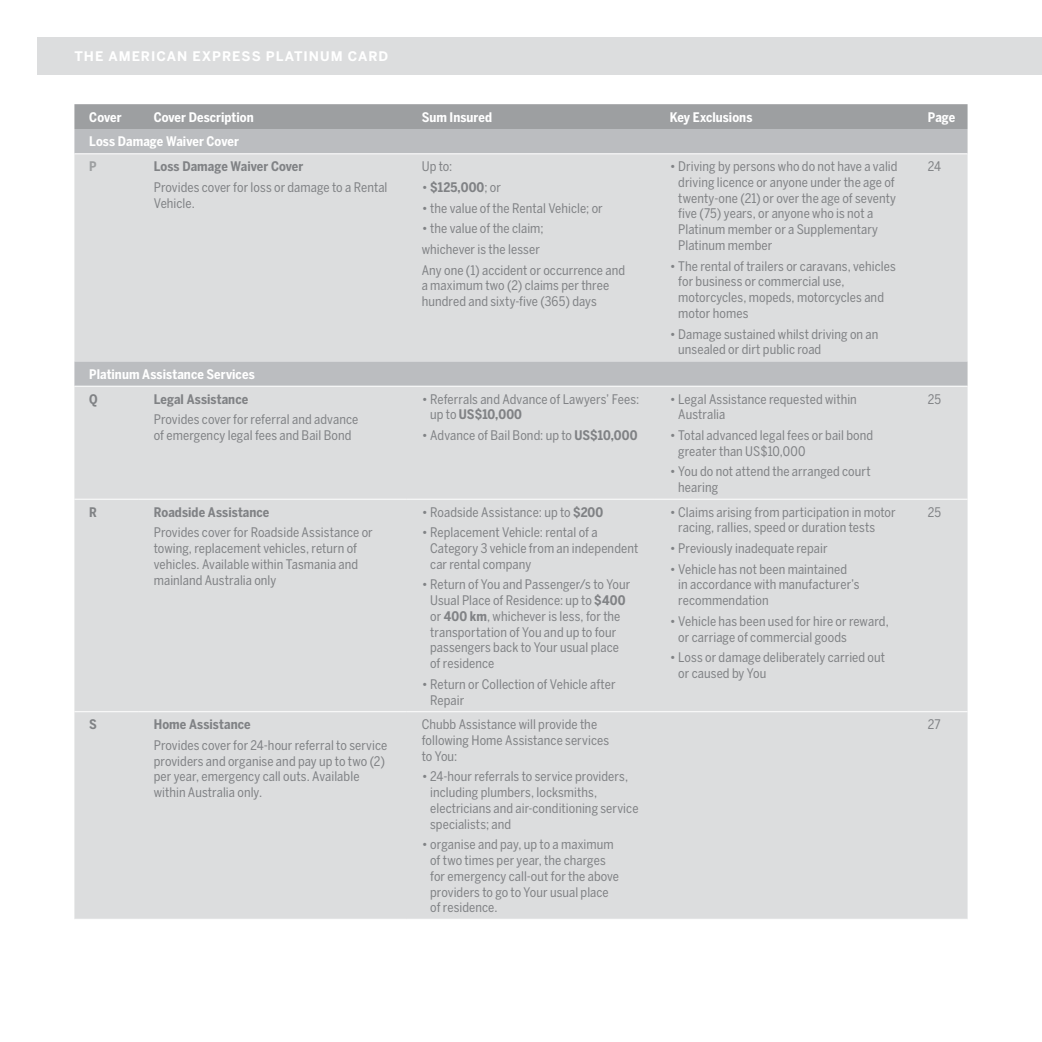
<style>
.page{position:relative;width:1042px;height:1042px;background:#fff}
.page>*{position:absolute;margin:0;border:0;box-sizing:border-box;transform-origin:0 0}
.t1{font:13.12px/15.8px "Benton Sans Cond";letter-spacing:.005em;color:#808285}
.t2{font:700 13.12px "Benton Sans Cond";letter-spacing:.005em;color:#fff}
.t3{font:700 13.12px "Benton Sans Cond";letter-spacing:.005em;color:#808285}
.t4{font:700 13.12px "Benton Sans";letter-spacing:.075em;color:#fff}
.t5{font:700 13.12px "Benton Sans Cond";color:#9d9fa1}
.s1{font-weight:400}
.s2{font-weight:700}
</style>
<div class="page">
<div style="left:37px;top:37px;width:1005px;height:37px;background:#dcddde"></div>
<div style="left:74px;top:104px;width:893px;height:25px;background:#9d9fa1"></div>
<div style="left:74px;top:129px;width:893px;height:24px;background:#bbbdc0"></div>
<div style="left:74px;top:154px;width:893px;height:765px;background:#dcddde"></div>
<hr style="left:74px;top:499px;width:65px;height:1px;background:#fff">
<hr style="left:74px;top:711px;width:65px;height:1px;background:#fff">
<hr style="left:139px;top:499px;width:268px;height:1px;background:#fff">
<hr style="left:139px;top:711px;width:268px;height:1px;background:#fff">
<hr style="left:407px;top:499px;width:248px;height:1px;background:#fff">
<hr style="left:407px;top:711px;width:248px;height:1px;background:#fff">
<hr style="left:655px;top:499px;width:312px;height:1px;background:#fff">
<hr style="left:655px;top:711px;width:312px;height:1px;background:#fff">
<hr style="left:74px;top:386px;width:893px;height:1px;background:#fff">
<p class="t4" style="left:74px;top:50px;width:315px">THE AMERICAN EXPRESS PLATINUM CARD</p>
<p class="t2" style="left:89px;top:111px;width:34px">Cover</p>
<p class="t2" style="left:154px;top:111px;width:101px">Cover Description</p>
<p class="t2" style="left:422px;top:111px;width:72px">Sum Insured</p>
<p class="t2" style="left:670px;top:111px;width:84px">Key Exclusions</p>
<p class="t2" style="left:928px;top:111px;width:29px">Page</p>
<p class="t2" style="left:89px;top:135px;width:151px">Loss Damage Waiver Cover</p>
<p class="t5" style="left:89px;top:160px;width:9px">P</p>
<p class="t3" style="left:154px;top:160px;width:151px">Loss Damage Waiver Cover</p>
<p class="t1" style="left:154px;top:180px;width:235px">Provides cover for loss or damage to a Rental<br>Vehicle.</p>
<p class="t1" style="left:928px;top:159px;width:15px">24</p>
<p class="t1" style="left:422px;top:159px;width:32px">Up to:</p>
<p class="t3" style="left:422px;top:181px;width:81px"><span class="s1">•</span> $125,000<span class="s1">; or</span></p>
<p class="t1" style="left:422px;top:201px;width:183px">• the value of the Rental Vehicle; or</p>
<p class="t1" style="left:422px;top:219px;width:205px;line-height:20.7px">• the value of the claim;<br>whichever is the lesser<br>Any one (1) accident or occurrence and</p>
<p class="t1" style="left:422px;top:279px;width:189px">a maximum two (2) claims per three hundred and sixty-five (365) days</p>
<p class="t1" style="left:678px;top:159px;width:221px;text-indent:-8px">• Driving by persons who do not have a valid driving licence or anyone under the age of twenty-one (21) or over the age of seventy five (75) years, or anyone who is not a Platinum member or a Supplementary Platinum member</p>
<p class="t1" style="left:678px;top:259px;width:219px;text-indent:-8px">• The rental of trailers or caravans, vehicles for business or commercial use, motorcycles, mopeds, motorcycles and motor homes</p>
<p class="t1" style="left:678px;top:327px;width:202px;text-indent:-8px">• Damage sustained whilst driving on an unsealed or dirt public road</p>
<p class="t2" style="left:89px;top:368px;width:167px">Platinum Assistance Services</p>
<p class="t3" style="left:89px;top:392px;width:10px">Q</p>
<p class="t3" style="left:154px;top:392px;width:96px">Legal Assistance</p>
<p class="t1" style="left:154px;top:412px;width:206px">Provides cover for referral and advance of emergency legal fees and Bail Bond</p>
<p class="t3" style="left:89px;top:505px;width:9px">R</p>
<p class="t3" style="left:154px;top:505px;width:117px">Roadside Assistance</p>
<p class="t1" style="left:154px;top:525px;width:220px">Provides cover for Roadside Assistance or towing, replacement vehicles, return of vehicles. Available within Tasmania and mainland Australia only</p>
<p class="t3" style="left:89px;top:718px;width:9px">S</p>
<p class="t3" style="left:154px;top:718px;width:98px">Home Assistance</p>
<p class="t1" style="left:154px;top:738px;width:235px">Provides cover for 24-hour referral to service providers and organise and pay up to two (2) per year, emergency call outs. Available within Australia only.</p>
<p class="t1" style="left:430px;top:392px;width:210px;text-indent:-8px">• Referrals and Advance of Lawyers’ Fees: up to <span class="s2">US$10,000</span></p>
<p class="t1" style="left:422px;top:428px;width:217px">• Advance of Bail Bond: up to <span class="s2">US$10,000</span></p>
<p class="t1" style="left:422px;top:505px;width:183px">• Roadside Assistance: up to <span class="s2">$200</span></p>
<p class="t1" style="left:430px;top:525px;width:210px;text-indent:-8px">• Replacement Vehicle: rental of a<br>Category 3 vehicle from an independent car rental company</p>
<p class="t1" style="left:430px;top:578px;width:202px;text-indent:-8px">• Return of You and Passenger/s to Your<br>Usual Place of Residence: up to <span class="s2">$400 </span>or <span class="s2">400 km</span>, whichever is less, for the transportation of You and up to four passengers back to Your usual place of residence</p>
<p class="t1" style="left:430px;top:677px;width:187px;text-indent:-8px">• Return or Collection of Vehicle after<br>Repair</p>
<p class="t1" style="left:422px;top:717px;width:189px">Chubb Assistance will provide the following Home Assistance services to You:</p>
<p class="t1" style="left:430px;top:769px;width:210px;text-indent:-8px">• 24-hour referrals to service providers, including plumbers, locksmiths, electricians and air-conditioning service specialists; and</p>
<p class="t1" style="left:430px;top:837px;width:190px;text-indent:-8px">• organise and pay, up to a maximum of two times per year, the charges for emergency call-out for the above providers to go to Your usual place of residence.</p>
<p class="t1" style="left:678px;top:392px;width:180px;text-indent:-8px">• Legal Assistance requested within<br>Australia</p>
<p class="t1" style="left:678px;top:428px;width:196px;text-indent:-8px">• Total advanced legal fees or bail bond greater than US$10,000</p>
<p class="t1" style="left:678px;top:465px;width:194px;text-indent:-8px">• You do not attend the arranged court hearing</p>
<p class="t1" style="left:678px;top:505px;width:219px;text-indent:-8px">• Claims arising from participation in motor racing, rallies, speed or duration tests</p>
<p class="t1" style="left:670px;top:541px;width:159px">• Previously inadequate repair</p>
<p class="t1" style="left:678px;top:562px;width:183px;text-indent:-8px">• Vehicle has not been maintained in accordance with manufacturer’s recommendation</p>
<p class="t1" style="left:678px;top:614px;width:212px;text-indent:-8px">• Vehicle has been used for hire or reward, or carriage of commercial goods</p>
<p class="t1" style="left:678px;top:650px;width:208px;text-indent:-8px">• Loss or damage deliberately carried out or caused by You</p>
<p class="t1" style="left:928px;top:392px;width:15px">25</p>
<p class="t1" style="left:928px;top:505px;width:15px">25</p>
<p class="t1" style="left:928px;top:717px;width:14px">27</p>
</div>
